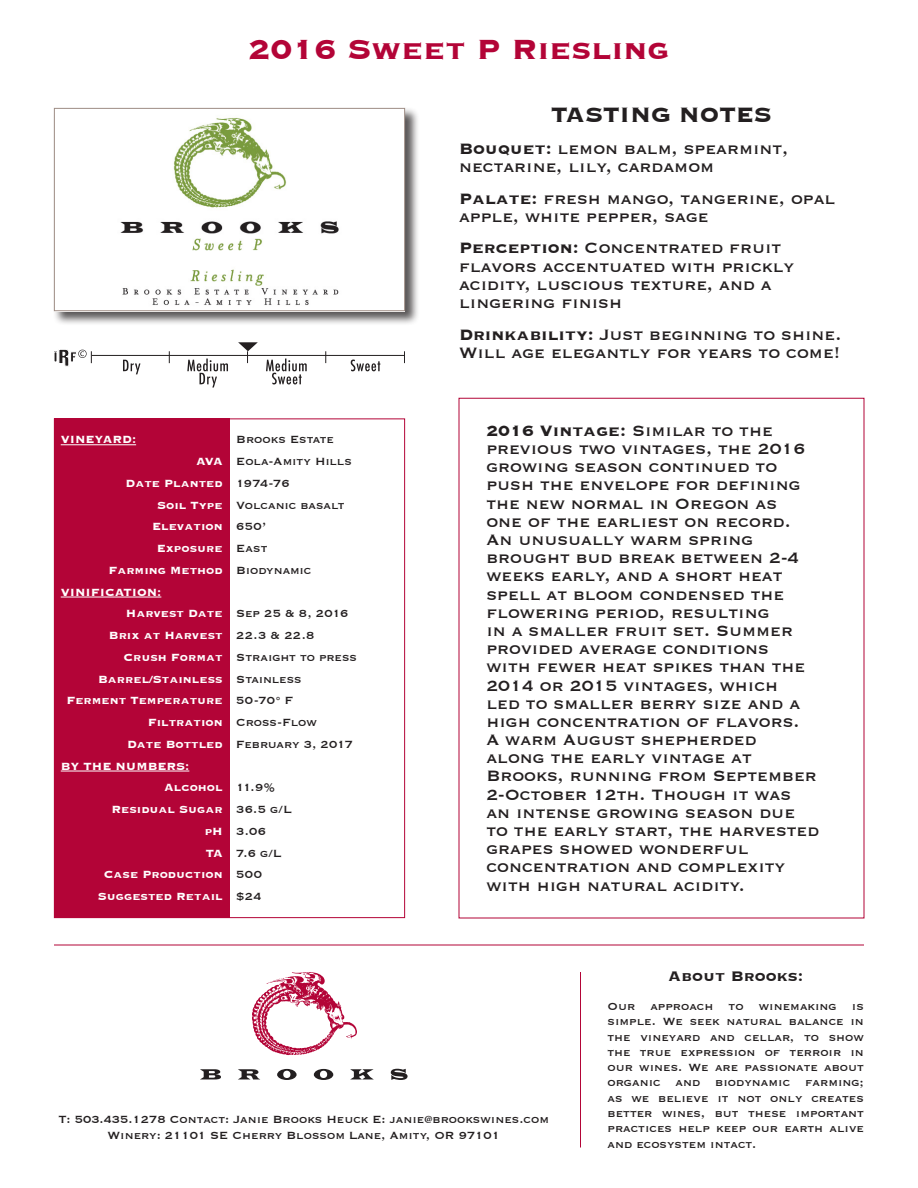
<style>
.page{position:relative;width:918px;height:1188px;background:#fff}
.page>*{position:absolute;margin:0;border:0;box-sizing:border-box;transform-origin:0 0}
.Copperplate_Bold_24{font:700 36px "Copperplate";color:#b30437}
.Copperplate_Bold_18{font:700 27px "Copperplate";color:#231f20}
.Copperplate_13_just{font:19.5px/18.1px "Copperplate";color:#231f20}
.Copperplate_Bold_12{font:700 18px "Copperplate";color:#231f20}
.Copperplate_Bold_18-2{font:13.5px/15.3px "Copperplate";color:#231f20;text-align:justify}
.Wine_spec_labels{font:700 13.5px "Copperplate";color:#fff}
.Wine_spec_text{font:13.5px "Copperplate";letter-spacing:-.005em;color:#231f20}
.Wine_spec_label_head{font:700 13.5px "Copperplate";color:#fff}
.s1{font-weight:700}
</style>
<div class="page">
<hr style="left:54px;top:945px;width:810px;height:1px;background:#b30437">
<svg style="left:200px;top:1069px;width:21px;height:10px"></svg>
<svg style="left:238px;top:1069px;width:22px;height:10px"></svg>
<svg style="left:277px;top:1069px;width:20px;height:11px"></svg>
<svg style="left:314px;top:1069px;width:19px;height:11px"></svg>
<svg style="left:350px;top:1069px;width:24px;height:10px"></svg>
<svg style="left:391px;top:1069px;width:17px;height:11px"></svg>
<svg style="left:252px;top:972px;width:105px;height:83px"></svg>
<hr style="left:580px;top:972px;width:1px;height:176px;background:#b30437">
<div style="left:54px;top:418px;width:176px;height:500px;background:#b30437"></div>
<hr style="left:61px;top:444px;width:75px;height:1px;background:#fff">
<hr style="left:61px;top:597px;width:100px;height:1px;background:#fff">
<hr style="left:61px;top:771px;width:128px;height:1px;background:#fff">
<div style="left:53px;top:107px;width:367px;height:219px;background:#231f20;opacity:.75"></div>
<img style="left:56px;top:110px;width:347px;height:199px">
<div style="left:54px;top:108px;width:351px;height:203px;border:1px solid #9e8d85"></div>
<svg style="left:54px;top:349px;width:38px;height:17px"></svg>
<hr style="left:92px;top:355px;width:313px;height:1px;background:#231f20">
<svg style="left:123px;top:342px;width:257px;height:46px"></svg>
<p class="Copperplate_Bold_24" style="left:249px;top:27px;width:422px">2016 Sweet P Riesling</p>
<p class="Wine_spec_label_head" style="left:61px;top:431px;width:77px">VINEYARD:</p>
<p class="Wine_spec_labels" style="left:196px;top:453px;width:28px">AVA</p>
<p class="Wine_spec_labels" style="left:126px;top:475px;width:99px">Date Planted</p>
<p class="Wine_spec_labels" style="left:157px;top:496px;width:67px">Soil Type</p>
<p class="Wine_spec_labels" style="left:152px;top:518px;width:72px">Elevation</p>
<p class="Wine_spec_labels" style="left:157px;top:540px;width:68px">Exposure</p>
<p class="Wine_spec_labels" style="left:108px;top:562px;width:116px">Farming Method</p>
<p class="Wine_spec_label_head" style="left:61px;top:583px;width:102px">VINIFICATION:</p>
<p class="Wine_spec_labels" style="left:126px;top:605px;width:98px">Harvest Date</p>
<p class="Wine_spec_labels" style="left:109px;top:627px;width:115px">Brix at Harvest</p>
<p class="Wine_spec_labels" style="left:123px;top:649px;width:101px">Crush Format</p>
<p class="Wine_spec_labels" style="left:98px;top:670px;width:126px">Barrel/Stainless</p>
<p class="Wine_spec_labels" style="left:66px;top:692px;width:158px">Ferment Temperature</p>
<p class="Wine_spec_labels" style="left:148px;top:714px;width:77px">Filtration</p>
<p class="Wine_spec_labels" style="left:127px;top:736px;width:97px">Date Bottled</p>
<p class="Wine_spec_label_head" style="left:61px;top:757px;width:130px">BY THE NUMBERS:</p>
<p class="Wine_spec_labels" style="left:164px;top:779px;width:60px">Alcohol</p>
<p class="Wine_spec_labels" style="left:111px;top:801px;width:113px">Residual Sugar</p>
<p class="Wine_spec_labels" style="left:205px;top:823px;width:20px">pH</p>
<p class="Wine_spec_labels" style="left:206px;top:844px;width:18px">TA</p>
<p class="Wine_spec_labels" style="left:104px;top:866px;width:120px">Case Production</p>
<p class="Wine_spec_labels" style="left:98px;top:888px;width:126px">Suggested Retail</p>
<p class="Wine_spec_text" style="left:236px;top:431px;width:99px">Brooks Estate</p>
<p class="Wine_spec_text" style="left:236px;top:453px;width:117px">Eola-Amity Hills</p>
<p class="Wine_spec_text" style="left:236px;top:475px;width:55px">1974-76</p>
<p class="Wine_spec_text" style="left:236px;top:496px;width:110px">Volcanic basalt</p>
<p class="Wine_spec_text" style="left:236px;top:518px;width:31px">650’</p>
<p class="Wine_spec_text" style="left:236px;top:540px;width:33px">East</p>
<p class="Wine_spec_text" style="left:236px;top:562px;width:77px">Biodynamic</p>
<p class="Wine_spec_text" style="left:236px;top:605px;width:114px">Sep 25 &amp; 8, 2016</p>
<p class="Wine_spec_text" style="left:236px;top:627px;width:80px">22.3 &amp; 22.8</p>
<p class="Wine_spec_text" style="left:236px;top:649px;width:122px">Straight to press</p>
<p class="Wine_spec_text" style="left:236px;top:670px;width:67px">Stainless</p>
<p class="Wine_spec_text" style="left:236px;top:692px;width:58px">50-70° F</p>
<p class="Wine_spec_text" style="left:236px;top:714px;width:82px">Cross-Flow</p>
<p class="Wine_spec_text" style="left:236px;top:736px;width:118px">February 3, 2017</p>
<p class="Wine_spec_text" style="left:236px;top:779px;width:41px">11.9%</p>
<p class="Wine_spec_text" style="left:236px;top:801px;width:57px">36.5 g/L</p>
<p class="Wine_spec_text" style="left:236px;top:823px;width:31px">3.06</p>
<p class="Wine_spec_text" style="left:236px;top:844px;width:47px">7.6 g/L</p>
<p class="Wine_spec_text" style="left:236px;top:866px;width:27px">500</p>
<p class="Wine_spec_text" style="left:236px;top:888px;width:27px">$24</p>
<p class="Copperplate_Bold_18" style="left:551px;top:98px;width:222px">TASTING NOTES</p>
<p class="Copperplate_13_just" style="left:459px;top:138px;width:331px"><span class="s1">Bouquet:</span> lemon balm, spearmint, nectarine, lily, cardamom</p>
<p class="Copperplate_13_just" style="left:459px;top:188px;width:378px"><span class="s1">Palate:</span> fresh mango, tangerine, opal apple, white pepper, sage</p>
<p class="Copperplate_13_just" style="left:459px;top:238px;width:337px"><span class="s1">Perception:</span> Concentrated fruit flavors accentuated with prickly acidity, luscious texture, and a lingering finish</p>
<p class="Copperplate_13_just" style="left:459px;top:324px;width:384px"><span class="s1">Drinkability:</span> Just beginning to shine.<br>Will age elegantly for years to come!</p>
<p class="Copperplate_13_just" style="left:486px;top:420px;width:335px"><span class="s1">2016 Vintage:</span> Similar to the previous two vintages, the 2016 growing season continued to push the envelope for defining the new normal in Oregon as<br>one of the earliest on record.<br>An unusually warm spring brought bud break between 2-4 weeks early, and a short heat spell at bloom condensed the flowering period, resulting<br>in a smaller fruit set. Summer provided average conditions<br>with fewer heat spikes than the<br>2014 or 2015 vintages, which<br>led to smaller berry size and a high concentration of flavors.<br>A warm August shepherded along the early vintage at<br>Brooks, running from September<br>2-October 12th. Though it was an intense growing season due to the early start, the harvested grapes showed wonderful concentration and complexity with high natural acidity.</p>
<p class="Copperplate_Bold_18-2" style="left:58px;top:1111px;width:492px">T: 503.435.1278 Contact: Janie Brooks Heuck E: janie@brookswines.com</p>
<p class="Copperplate_Bold_18-2" style="left:107px;top:1127px;width:394px">Winery: 21101 SE Cherry Blossom Lane, Amity, OR 97101</p>
<p class="Copperplate_Bold_12" style="left:668px;top:965px;width:136px">About Brooks:</p>
<p class="Copperplate_Bold_18-2" style="left:608px;top:998px;width:258px">Our approach to winemaking is simple. We seek natural balance in the vineyard and cellar, to show the true expression of terroir in our wines. We are passionate about organic and biodynamic farming; as we believe it not only creates better wines, but these important practices help keep our earth alive and ecosystem intact.</p>
</div>
